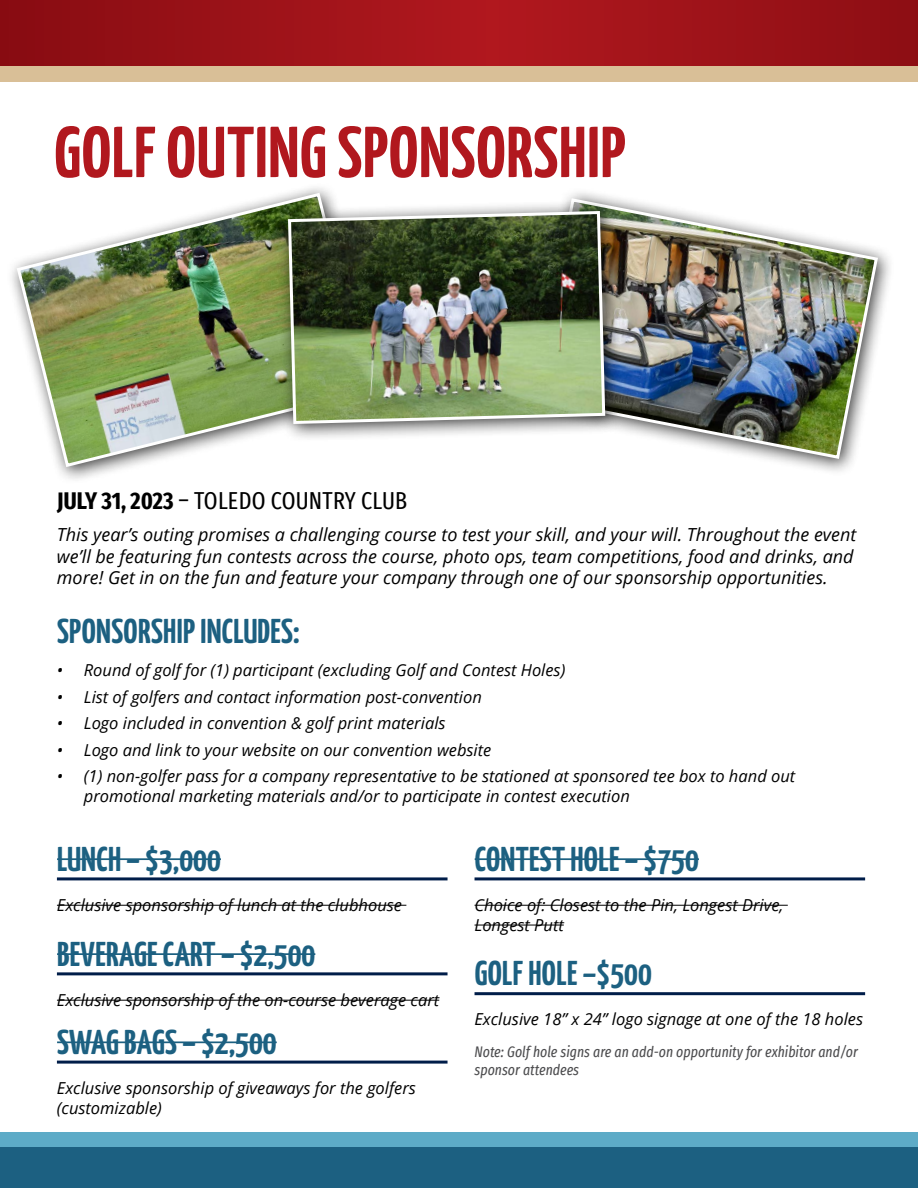
<style>
.page{position:relative;width:918px;height:1188px;background:#fff}
.page>*{position:absolute;margin:0;border:0;box-sizing:border-box;transform-origin:0 0}
.t1{font:700 72px "Yanone Kaffeesatz";letter-spacing:.01em;color:#b1181e}
.t2{font:700 34.5px "Yanone Kaffeesatz";letter-spacing:.01em;color:#1c6081}
.t3{font:extra-condensed 24px "Fira Sans";letter-spacing:.01em;color:#000}
.t4{font:italic 18px/21.6px "Open Sans";color:#000}
.t5{font:italic 16.5px/19.8px "Open Sans";color:#000}
.t6{font:italic extra-condensed 15px/18px "Fira Sans";color:#4d4d4f}
.s1{font-weight:700}
</style>
<div class="page">
<div style="left:0;top:0;width:918px;height:82px;background:#d9bf97"></div>
<svg style="left:0;top:0;width:918px;height:66px"></svg>
<div style="left:0;top:1132px;width:918px;height:56px;background:#5dabc7"></div>
<div style="left:0;top:1147px;width:918px;height:41px;background:#1c6081"></div>
<hr style="left:57px;top:877px;width:391px;height:3px;background:#001d49">
<hr style="left:57px;top:972px;width:391px;height:3px;background:#001d49">
<hr style="left:57px;top:1061px;width:391px;height:3px;background:#001d49">
<hr style="left:57px;top:858px;width:164px;height:2px;background:#1c6081">
<hr style="left:57px;top:905px;width:349px;height:1px;background:#000">
<hr style="left:57px;top:953px;width:258px;height:2px;background:#1c6081">
<hr style="left:57px;top:1000px;width:382px;height:1px;background:#000">
<hr style="left:57px;top:1041px;width:220px;height:2px;background:#1c6081">
<hr style="left:475px;top:877px;width:390px;height:3px;background:#001d49">
<hr style="left:475px;top:992px;width:390px;height:3px;background:#001d49">
<hr style="left:475px;top:858px;width:224px;height:2px;background:#1c6081">
<hr style="left:475px;top:905px;width:313px;height:1px;background:#000">
<hr style="left:475px;top:925px;width:89px;height:1px;background:#000">
<div style="left:522px;top:187px;width:373px;height:289px;background:#000;opacity:.75"></div>
<img style="left:531px;top:196px;width:349px;height:265px">
<img style="left:15px;top:191px;width:319px;height:278px">
<div style="left:276px;top:199px;width:347px;height:243px;background:#000;opacity:.75"></div>
<img style="left:286px;top:209px;width:321px;height:217px">
<h1 class="t1" style="left:54px;top:108px;width:573px">GOLF OUTING SPONSORSHIP</h1>
<h3 class="t3" style="left:57px;top:483px;width:352px"><span class="s1">JULY 31, 2023</span> – TOLEDO COUNTRY CLUB</h3>
<p class="t4" style="left:57px;top:523px;width:801px">This year’s outing promises a challenging course to test your skill, and your will. Throughout the event we’ll be featuring fun contests across the course, photo ops, team competitions, food and drinks, and more! Get in on the fun and feature your company through one of our sponsorship opportunities.</p>
<h2 class="t2" style="left:57px;top:610px;width:244px">SPONSORSHIP INCLUDES:</h2>
<p class="t5" style="left:57px;top:660px;width:510px">• Round of golf for (1) participant (excluding Golf and Contest Holes)</p>
<p class="t5" style="left:57px;top:687px;width:427px">• List of golfers and contact information post-convention</p>
<p class="t5" style="left:57px;top:713px;width:390px">• Logo included in convention &amp; golf print materials</p>
<p class="t5" style="left:57px;top:740px;width:436px">• Logo and link to your website on our convention website</p>
<p class="t5" style="left:84px;top:766px;width:713px;text-indent:-27px">• (1) non-golfer pass for a company representative to be stationed at sponsored tee box to hand out promotional marketing materials and/or to participate in contest execution</p>
<h2 class="t2" style="left:57px;top:837px;width:165px">LUNCH – $3,000</h2>
<p class="t5" style="left:57px;top:894px;width:347px">Exclusive sponsorship of lunch at the clubhouse</p>
<h2 class="t2" style="left:57px;top:932px;width:260px">BEVERAGE CART – $2,500</h2>
<p class="t5" style="left:57px;top:989px;width:384px">Exclusive sponsorship of the on-course beverage cart</p>
<h2 class="t2" style="left:57px;top:1021px;width:221px">SWAG BAGS – $2,500</h2>
<p class="t5" style="left:57px;top:1078px;width:361px">Exclusive sponsorship of giveaways for the golfers (customizable)</p>
<h2 class="t2" style="left:475px;top:837px;width:226px">CONTEST HOLE – $750</h2>
<p class="t5" style="left:475px;top:894px;width:310px">Choice of: Closest to the Pin, Longest Drive,<br>Longest Putt</p>
<h2 class="t2" style="left:475px;top:952px;width:179px">GOLF HOLE –$500</h2>
<p class="t5" style="left:475px;top:1009px;width:390px">Exclusive 18” x 24” logo signage at one of the 18 holes</p>
<p class="t6" style="left:475px;top:1042px;width:385px">Note: Golf hole signs are an add-on opportunity for exhibitor and/or sponsor attendees</p>
</div>
